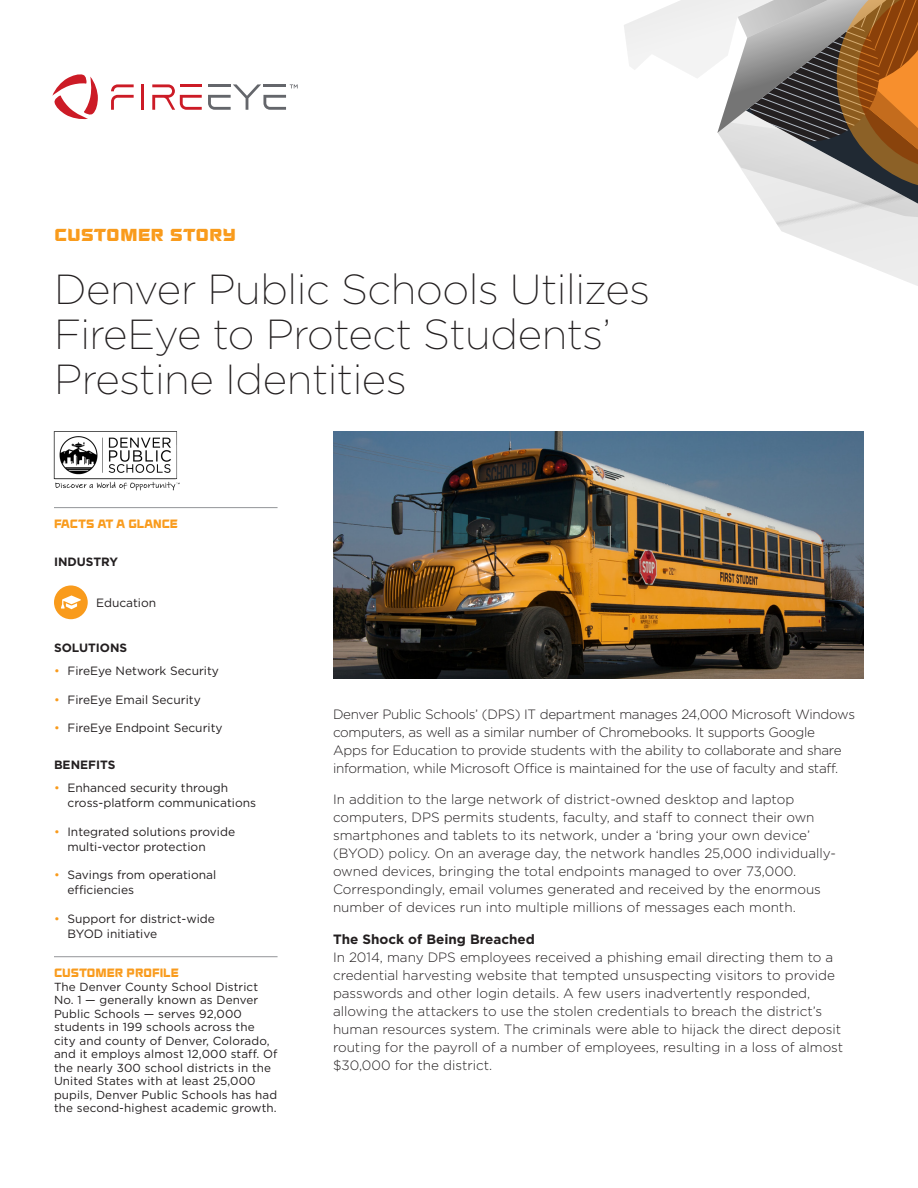
<style>
.page{position:relative;width:918px;height:1188px;background:#fff}
.page>*{position:absolute;margin:0;border:0;box-sizing:border-box;transform-origin:0 0}
.t1{font:200 42px/45px "Gotham";letter-spacing:-.01em;color:#231f20}
.t2{font:21px "Fire Eye Display U";color:#f99b1c}
.Body_Text_9_12{font:300 13.5px/18px "Gotham";color:#231f20}
.Body_Text_9_12-2{font:300 13.5px/18px "Gotham";letter-spacing:-.02em;color:#231f20}
.Subhead_Level_1{font:700 13.5px "Gotham";color:#231f20}
.t3{font:12px/15px "Gotham";color:#231f20}
.side_bar_title_with{font:12px "Fire Eye Display U";color:#f99b1c}
.t4{font:700 12px "Gotham";color:#231f20}
.Sidebar__Body_text{font:11.7px/13.5px "Gotham";letter-spacing:.01em;color:#231f20}
.s1{color:#f99b1c}
</style>
<div class="page">
<hr style="left:141px;top:84px;width:3px;height:26px;background:#cc1b26">
<svg style="left:111px;top:84px;width:23px;height:26px"></svg>
<svg style="left:152px;top:84px;width:50px;height:26px"></svg>
<svg style="left:52px;top:74px;width:46px;height:46px"></svg>
<svg style="left:208px;top:84px;width:90px;height:26px"></svg>
<svg style="left:624px;top:0;width:294px;height:286px"></svg>
<img style="left:333px;top:432px;width:531px;height:247px">
<hr style="left:54px;top:507px;width:224px;height:1px;background:#939598">
<hr style="left:54px;top:956px;width:224px;height:1px;background:#939598">
<img style="left:53px;top:431px;width:127px;height:60px">
<div style="left:54px;top:585px;width:34px;height:34px;background:#f99b1c;border-radius:50%"></div>
<svg style="left:61px;top:595px;width:20px;height:14px"></svg>
<p class="t2" style="left:54px;top:222px;width:184px">customer story</p>
<p class="t1" style="left:54px;top:265px;width:598px">Denver Public Schools Utilizes<br>FireEye to Protect Students’<br>Prestine Identities</p>
<p class="side_bar_title_with" style="left:54px;top:517px;width:126px">FACTS AT A GLANCE</p>
<p class="t4" style="left:54px;top:554px;width:66px">INDUSTRY</p>
<p class="t3" style="left:96px;top:595px;width:62px">Education</p>
<p class="t4" style="left:54px;top:640px;width:75px">SOLUTIONS</p>
<p class="t3" style="left:54px;top:663px;width:167px"><span class="s1">•</span> FireEye Network Security</p>
<p class="t3" style="left:54px;top:692px;width:148px"><span class="s1">•</span> FireEye Email Security</p>
<p class="t3" style="left:54px;top:720px;width:170px"><span class="s1">•</span> FireEye Endpoint Security</p>
<p class="t4" style="left:54px;top:757px;width:63px">BENEFITS</p>
<p class="t3" style="left:68px;top:780px;width:190px;text-indent:-14px"><span class="s1">•</span> Enhanced security through cross-platform communications</p>
<p class="t3" style="left:68px;top:824px;width:169px;text-indent:-14px"><span class="s1">•</span> Integrated solutions provide multi-vector protection</p>
<p class="t3" style="left:68px;top:867px;width:150px;text-indent:-14px"><span class="s1">•</span> Savings from operational efficiencies</p>
<p class="t3" style="left:68px;top:911px;width:149px;text-indent:-14px"><span class="s1">•</span> Support for district-wide<br>BYOD initiative</p>
<p class="side_bar_title_with" style="left:54px;top:966px;width:126px">CUSTOMER PROFILE</p>
<p class="Sidebar__Body_text" style="left:54px;top:980px;width:225px">The Denver County School District No. 1 — generally known as Denver Public Schools — serves 92,000 students in 199 schools across the city and county of Denver, Colorado, and it employs almost 12,000 staff. Of the nearly 300 school districts in the United States with at least 25,000 pupils, Denver Public Schools has had the second-highest academic growth.</p>
<p class="Body_Text_9_12-2" style="left:333px;top:705px;width:524px">Denver Public Schools’ (DPS) IT department manages 24,000 Microsoft Windows computers, as well as a similar number of Chromebooks. It supports Google<br>Apps for Education to provide students with the ability to collaborate and share information, while Microsoft Office is maintained for the use of faculty and staff.</p>
<p class="Body_Text_9_12" style="left:333px;top:790px;width:505px">In addition to the large network of district-owned desktop and laptop computers, DPS permits students, faculty, and staff to connect their own smartphones and tablets to its network, under a ‘bring your own device’ (BYOD) policy. On an average day, the network handles 25,000 individually&shy;owned devices, bringing the total endpoints managed to over 73,000.<br>Correspondingly, email volumes generated and received by the enormous number of devices run into multiple millions of messages each month.</p>
<p class="Subhead_Level_1" style="left:333px;top:930px;width:203px">The Shock of Being Breached</p>
<p class="Body_Text_9_12" style="left:333px;top:948px;width:512px">In 2014, many DPS employees received a phishing email directing them to a credential harvesting website that tempted unsuspecting visitors to provide passwords and other login details. A few users inadvertently responded, allowing the attackers to use the stolen credentials to breach the district’s human resources system. The criminals were able to hijack the direct deposit routing for the payroll of a number of employees, resulting in a loss of almost $30,000 for the district.</p>
</div>
